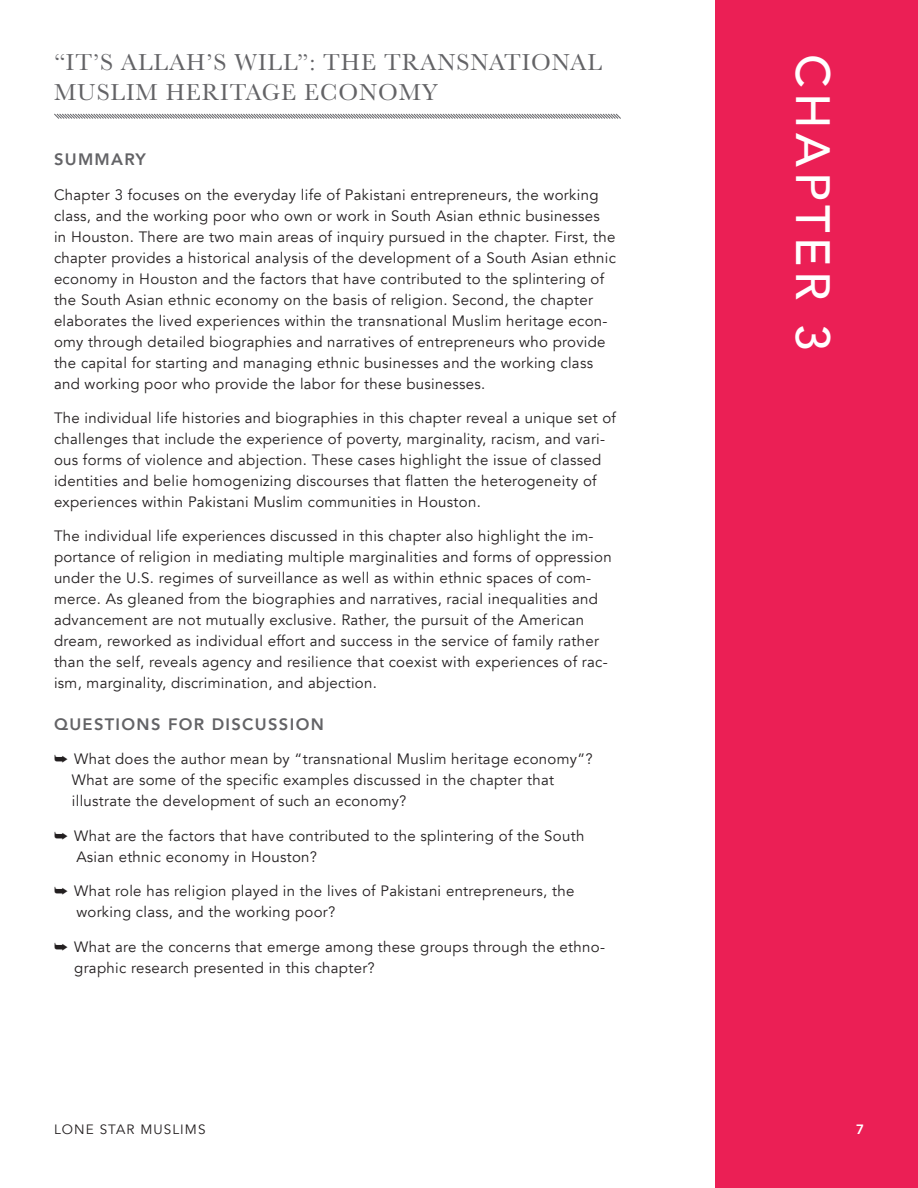
<style>
.page{position:relative;width:918px;height:1188px;background:#fff}
.page>*{position:absolute;margin:0;border:0;box-sizing:border-box;transform-origin:0 0}
.t1{font:500 48px "Avenir";letter-spacing:.1em;color:#fff}
.t2{font:24px/30px "Baskerville";letter-spacing:.04em;color:#636366}
.t3{font:800 16.5px "Avenir";letter-spacing:.08em;color:#636366}
.t4{font:15px/21px "Avenir";letter-spacing:.02em;color:#231f20}
.t5{font:13.5px "Avenir";letter-spacing:.08em;color:#231f20}
.t6{font:800 13.5px "Avenir";color:#fff}
</style>
<div class="page">
<div style="left:716px;top:0;width:202px;height:1188px;background:#eb1f55"></div>
<svg style="left:54px;top:113px;width:567px;height:6px"></svg>
<h2 class="t2" style="left:54px;top:48px;width:549px">“IT’S ALLAH’S WILL”: THE TRANSNATIONAL<br>MUSLIM HERITAGE ECONOMY</h2>
<p class="t3" style="left:54px;top:146px;width:93px">SUMMARY</p>
<p class="t4" style="left:54px;top:184px;width:564px">Chapter 3 focuses on the everyday life of Pakistani entrepreneurs, the working class, and the working poor who own or work in South Asian ethnic businesses<br>in Houston. There are two main areas of inquiry pursued in the chapter. First, the chapter provides a historical analysis of the development of a South Asian ethnic economy in Houston and the factors that have contributed to the splintering of the South Asian ethnic economy on the basis of religion. Second, the chapter elaborates the lived experiences within the transnational Muslim heritage econ&shy;omy through detailed biographies and narratives of entrepreneurs who provide the capital for starting and managing ethnic businesses and the working class and working poor who provide the labor for these businesses.</p>
<p class="t4" style="left:54px;top:408px;width:564px">The individual life histories and biographies in this chapter reveal a unique set of challenges that include the experience of poverty, marginality, racism, and vari&shy;ous forms of violence and abjection. These cases highlight the issue of classed identities and belie homogenizing discourses that flatten the heterogeneity of experiences within Pakistani Muslim communities in Houston.</p>
<p class="t4" style="left:54px;top:526px;width:559px">The individual life experiences discussed in this chapter also highlight the im&shy;portance of religion in mediating multiple marginalities and forms of oppression under the U.S. regimes of surveillance as well as within ethnic spaces of com&shy;merce. As gleaned from the biographies and narratives, racial inequalities and advancement are not mutually exclusive. Rather, the pursuit of the American dream, reworked as individual effort and success in the service of family rather than the self, reveals agency and resilience that coexist with experiences of rac&shy;ism, marginality, discrimination, and abjection.</p>
<p class="t3" style="left:54px;top:711px;width:271px">QUESTIONS FOR DISCUSSION</p>
<p class="t4" style="left:72px;top:749px;width:522px;text-indent:-18px">➥ What does the author mean by “transnational Muslim heritage economy”?<br>What are some of the specific examples discussed in the chapter that illustrate the development of such an economy?</p>
<p class="t4" style="left:76px;top:825px;width:510px;text-indent:-22px">➥ What are the factors that have contributed to the splintering of the South<br>Asian ethnic economy in Houston?</p>
<p class="t4" style="left:76px;top:881px;width:500px;text-indent:-22px">➥ What role has religion played in the lives of Pakistani entrepreneurs, the working class, and the working poor?</p>
<p class="t4" style="left:74px;top:936px;width:532px;text-indent:-20px">➥ What are the concerns that emerge among these groups through the ethno&shy;graphic research presented in this chapter?</p>
<h1 class="t1" style="left:854px;top:54px;width:298px;rotate:90deg">CHAPTER 3</h1>
<p class="t5" style="left:54px;top:1121px;width:153px">LONE STAR MUSLIMS</p>
<p class="t6" style="left:856px;top:1119px;width:9px">7</p>
</div>
